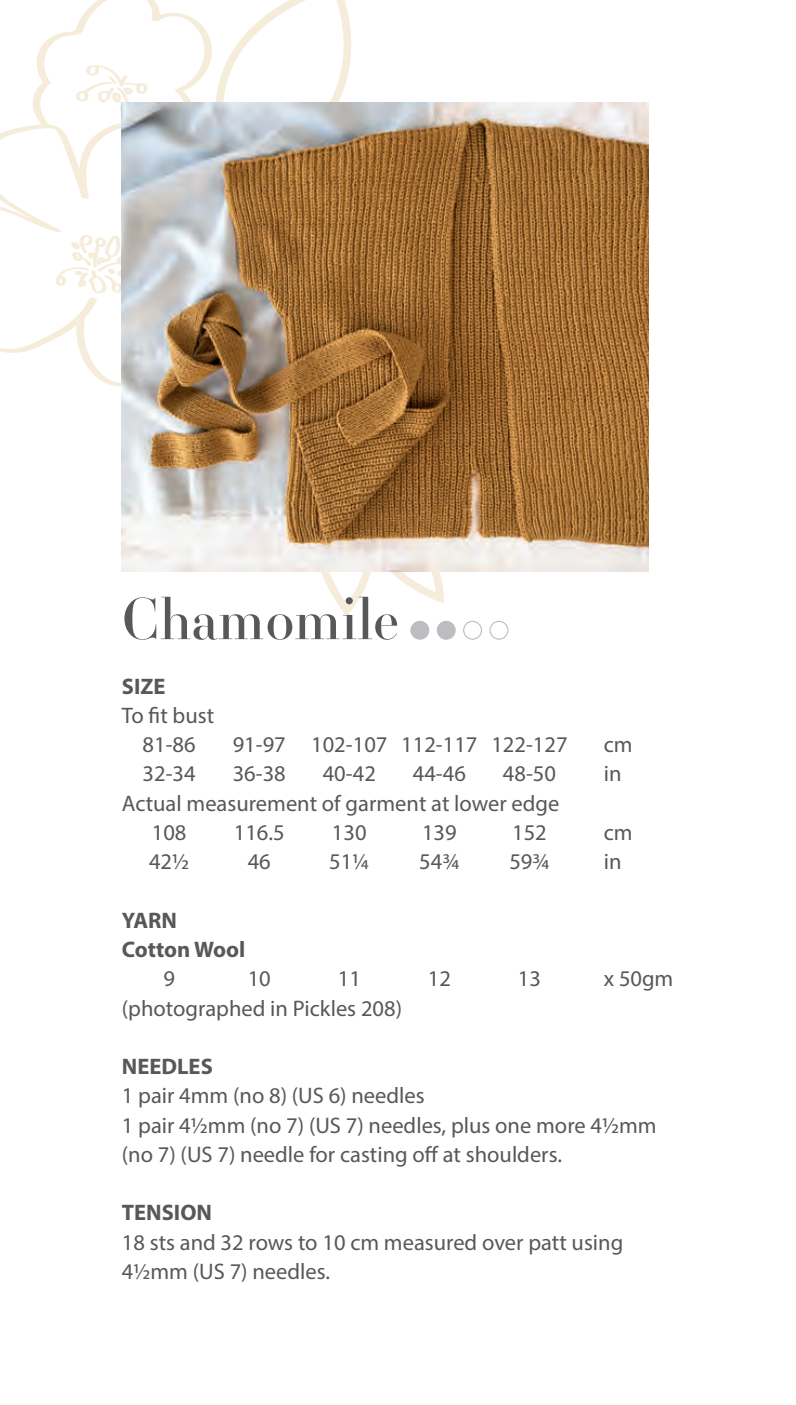
<style>
.page{position:relative;width:796px;height:1405px;background:#fff}
.page>*{position:absolute;margin:0;border:0;box-sizing:border-box;transform-origin:0 0}
.t1{font:56.25px "Essonnes Headline";color:#57585a}
.t2{font:22.5px/29.2px "Myriad Pro";color:#57585a}
.t3{font:700 22.5px/29.2px "Myriad Pro";color:#57585a}
</style>
<div class="page">
<img style="left:444px;top:103px;width:204px;height:469px">
<div style="left:411px;top:621px;width:17px;height:18px;background:#bcbdc0;border-radius:50%"></div>
<div style="left:410px;top:620px;width:19px;height:19px;border:1px solid #bcbdc0;border-radius:50%"></div>
<div style="left:437px;top:621px;width:18px;height:18px;background:#bcbdc0;border-radius:50%"></div>
<div style="left:436px;top:620px;width:19px;height:19px;border:1px solid #bcbdc0;border-radius:50%"></div>
<div style="left:463px;top:620px;width:19px;height:19px;border:1px solid #bcbdc0;border-radius:50%"></div>
<div style="left:489px;top:620px;width:19px;height:19px;border:1px solid #bcbdc0;border-radius:50%"></div>
<svg style="left:0;top:0;width:444px;height:616px"></svg>
<h1 class="t1" style="left:122px;top:580px;width:279px">Chamomile</h1>
<p class="t3" style="left:122px;top:670px;width:45px">SIZE</p>
<p class="t2" style="left:122px;top:700px;width:94px;text-align:center">To fit bust<br>81-86</p>
<p class="t2" style="left:232px;top:729px;width:336px">91-97 102-107 112-117 122-127</p>
<p class="t2" style="left:603px;top:729px;width:30px">cm</p>
<p class="t2" style="left:142px;top:758px;width:55px">32-34</p>
<p class="t2" style="left:232px;top:758px;width:55px">36-38</p>
<p class="t2" style="left:322px;top:758px;width:55px">40-42</p>
<p class="t2" style="left:412px;top:758px;width:55px">44-46</p>
<p class="t2" style="left:502px;top:758px;width:55px">48-50</p>
<p class="t2" style="left:603px;top:758px;width:19px">in</p>
<p class="t2" style="left:152px;top:788px;width:409px;text-indent:-30px">Actual measurement of garment at lower edge<br>108</p>
<p class="t2" style="left:234px;top:817px;width:52px">116.5</p>
<p class="t2" style="left:332px;top:817px;width:36px">130</p>
<p class="t2" style="left:422px;top:817px;width:36px">139</p>
<p class="t2" style="left:512px;top:817px;width:36px">152</p>
<p class="t2" style="left:603px;top:817px;width:30px">cm</p>
<p class="t2" style="left:149px;top:846px;width:42px">42½</p>
<p class="t2" style="left:247px;top:846px;width:25px">46</p>
<p class="t2" style="left:329px;top:846px;width:42px">51¼</p>
<p class="t2" style="left:419px;top:846px;width:42px">54¾</p>
<p class="t2" style="left:509px;top:846px;width:42px">59¾</p>
<p class="t2" style="left:603px;top:846px;width:19px">in</p>
<p class="t3" style="left:122px;top:904px;width:125px">YARN<br>Cotton Wool</p>
<p class="t2" style="left:163px;top:963px;width:13px">9</p>
<p class="t2" style="left:247px;top:963px;width:25px">10</p>
<p class="t2" style="left:337px;top:963px;width:25px">11</p>
<p class="t2" style="left:427px;top:963px;width:25px">12</p>
<p class="t2" style="left:517px;top:963px;width:25px">13</p>
<p class="t2" style="left:603px;top:963px;width:71px">x 50gm</p>
<p class="t2" style="left:122px;top:992px;width:281px">(photographed in Pickles 208)</p>
<p class="t3" style="left:122px;top:1051px;width:92px">NEEDLES</p>
<p class="t2" style="left:122px;top:1080px;width:536px">1 pair 4mm (no 8) (US 6) needles<br>1 pair 4½mm (no 7) (US 7) needles, plus one more 4½mm (no 7) (US 7) needle for casting off at shoulders.</p>
<p class="t3" style="left:122px;top:1197px;width:92px">TENSION</p>
<p class="t2" style="left:122px;top:1226px;width:502px">18 sts and 32 rows to 10 cm measured over patt using<br>4½mm (US 7) needles.</p>
</div>
